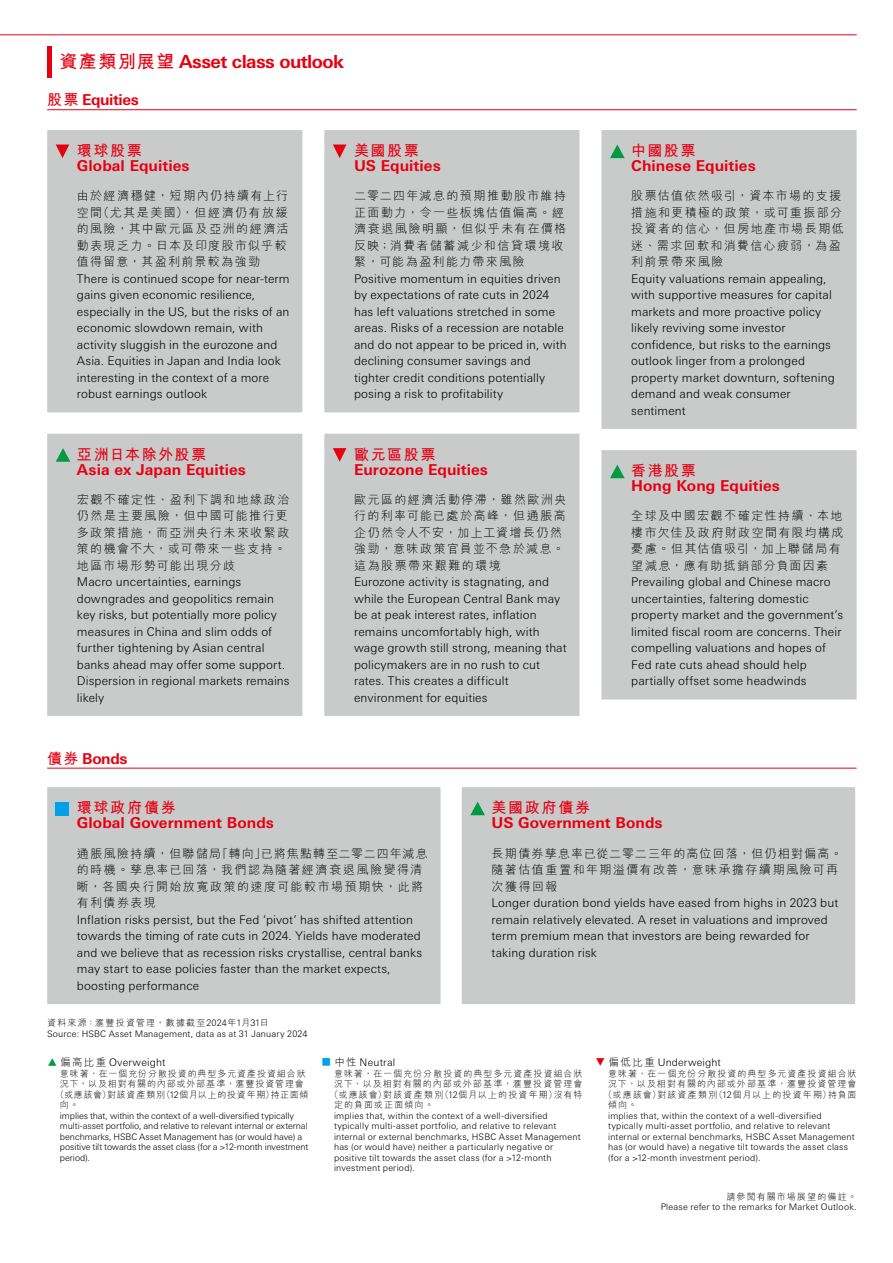
<style>
.page{position:relative;width:893px;height:1263px;background:#fff}
.page>*{position:absolute;margin:0;border:0;box-sizing:border-box;transform-origin:0 0}
.t1{font:700 18px "Univers Nextfor HSBC";letter-spacing:-.03em;color:#e60012}
.t2{font:700 15px "Univers Nextfor HSBC";letter-spacing:.005em;color:#e60012}
.t3{font:700 15px "M Hei H Kfor HSBC";letter-spacing:.105em;color:#e60012}
.t4{font:700 15px "Univers Nextfor HSBC";letter-spacing:-.025em;color:#e60012}
.t5{font:300 12px/16.5px "Univers Nextfor HSBC";letter-spacing:.01em;color:#000}
.t6{font:300 12px/16.5px "M Hei H Kfor HSBC";letter-spacing:.115em;color:#000}
.t7{font:300 10.5px "Univers Nextfor HSBC";letter-spacing:.015em;color:#000}
.t8{font:300 9px/10.5px "Univers Nextfor HSBC";letter-spacing:.015em;color:#000}
.t9{font:300 9px/10.5px "Univers Nextfor HSBC";letter-spacing:-.01em;color:#000}
.t10{font:300 9px "M Hei H Kfor HSBC";letter-spacing:.115em;color:#000}
.t11{font:300 9px "M Hei H Kfor HSBC";letter-spacing:.085em;color:#000}
.t12{font:300 9px "M Hei H Kfor HSBC";letter-spacing:.14em;color:#000}
.t13{font:300 9px "M Hei H Kfor HSBC";letter-spacing:.095em;color:#000}
.s1{font-family:"M Hei H Kfor HSBC"}
.s2{font-family:"Univers Nextfor HSBC"}
.s3{font-family:"M Hei H Kfor HSBC";color:#094}
.s4{font-family:"M Hei H Kfor HSBC";color:#00a0e9}
.s5{font-family:"M Hei H Kfor HSBC";color:#e60012}
</style>
<div class="page">
<div style="left:47px;top:130px;width:255px;height:586px;background:#c9caca"></div>
<svg style="left:56px;top:144px;width:13px;height:14px"></svg>
<svg style="left:56px;top:448px;width:14px;height:14px"></svg>
<hr style="left:47px;top:47px;width:4px;height:31px;background:#e60012">
<hr style="left:47px;top:109px;width:810px;height:1px;background:#e60012">
<div style="left:47px;top:787px;width:394px;height:217px;background:#c9caca"></div>
<div style="left:56px;top:802px;width:13px;height:13px;background:#00a0e9"></div>
<div style="left:462px;top:787px;width:393px;height:217px;background:#c9caca"></div>
<svg style="left:470px;top:802px;width:15px;height:13px"></svg>
<hr style="left:47px;top:768px;width:810px;height:1px;background:#e60012">
<hr style="left:0;top:34px;width:857px;height:1px;background:#e60012">
<div style="left:324px;top:130px;width:255px;height:586px;background:#c9caca"></div>
<svg style="left:333px;top:144px;width:13px;height:14px"></svg>
<svg style="left:333px;top:448px;width:13px;height:14px"></svg>
<div style="left:601px;top:130px;width:256px;height:569px;background:#c9caca"></div>
<svg style="left:610px;top:144px;width:15px;height:14px"></svg>
<svg style="left:610px;top:465px;width:15px;height:13px"></svg>
<h1 class="t1" style="left:60px;top:49px;width:286px"><span class="s1">資產類別展望</span> Asset class outlook</h1>
<p class="t4" style="left:47px;top:89px;width:93px"><span class="s1">股票</span> Equities</p>
<p class="t3" style="left:77px;top:140px;width:66px">環球股票</p>
<p class="t2" style="left:77px;top:155px;width:114px">Global Equities</p>
<p class="t6" style="left:77px;top:187px;width:213px">由於經濟穩健，短期內仍持續有上行空間（尤其是美國），但經濟仍有放緩的風險，其中歐元區及亞洲的經濟活動表現乏力。日本及印度股市似乎較值得留意，其盈利前景較為強勁</p>
<p class="t5" style="left:77px;top:269px;width:214px">There is continued scope for near-term gains given economic resilience, especially in the US, but the risks of an economic slowdown remain, with activity sluggish in the eurozone and Asia. Equities in Japan and India look interesting in the context of a more robust earnings outlook</p>
<p class="t3" style="left:354px;top:140px;width:66px">美國股票</p>
<p class="t2" style="left:354px;top:155px;width:88px">US Equities</p>
<p class="t6" style="left:354px;top:187px;width:214px">二零二四年減息的預期推動股市維持正面動力，令一些板塊估值偏高。經濟衰退風險明顯，但似乎未有在價格反映；消費者儲蓄減少和信貸環境收緊，可能為盈利能力帶來風險</p>
<p class="t5" style="left:354px;top:269px;width:214px">Positive momentum in equities driven by expectations of rate cuts in 2024 has left valuations stretched in some areas. Risks of a recession are notable and do not appear to be priced in, with declining consumer savings and tighter credit conditions potentially posing a risk to profitability</p>
<p class="t3" style="left:77px;top:443px;width:131px">亞洲日本除外股票</p>
<p class="t2" style="left:77px;top:459px;width:170px">Asia ex Japan Equities</p>
<p class="t6" style="left:77px;top:491px;width:214px">宏觀不確定性、盈利下調和地緣政治仍然是主要風險，但中國可能推行更多政策措施，而亞洲央行未來收緊政策的機會不大，或可帶來一些支持。地區市場形勢可能出現分歧</p>
<p class="t5" style="left:77px;top:573px;width:214px">Macro uncertainties, earnings downgrades and geopolitics remain key risks, but potentially more policy measures in China and slim odds of further tightening by Asian central banks ahead may offer some support.<br>Dispersion in regional markets remains likely</p>
<p class="t3" style="left:354px;top:443px;width:83px">歐元區股票</p>
<p class="t2" style="left:354px;top:459px;width:135px">Eurozone Equities</p>
<p class="t6" style="left:354px;top:491px;width:214px">歐元區的經濟活動停滯，雖然歐洲央行的利率可能已處於高峰，但通脹高企仍然令人不安，加上工資增長仍然強勁，意味政策官員並不急於減息。這為股票帶來艱難的環境</p>
<p class="t5" style="left:354px;top:573px;width:214px">Eurozone activity is stagnating, and while the European Central Bank may be at peak interest rates, inflation remains uncomfortably high, with wage growth still strong, meaning that policymakers are in no rush to cut rates. This creates a difficult environment for equities</p>
<p class="t2" style="left:47px;top:748px;width:82px"><span class="s1">債券</span> Bonds</p>
<p class="t3" style="left:631px;top:140px;width:66px">中國股票</p>
<p class="t2" style="left:631px;top:155px;width:126px">Chinese Equities</p>
<p class="t6" style="left:631px;top:187px;width:214px">股票估值依然吸引，資本市場的支援措施和更積極的政策，或可重振部分投資者的信心，但房地產市場長期低迷、需求回軟和消費信心疲弱，為盈利前景帶來風險</p>
<p class="t5" style="left:631px;top:269px;width:205px">Equity valuations remain appealing, with supportive measures for capital markets and more proactive policy likely reviving some investor confidence, but risks to the earnings outlook linger from a prolonged property market downturn, softening demand and weak consumer sentiment</p>
<p class="t3" style="left:631px;top:460px;width:66px">香港股票</p>
<p class="t2" style="left:631px;top:475px;width:150px">Hong Kong Equities</p>
<p class="t6" style="left:631px;top:507px;width:214px">全球及中國宏觀不確定性持續、本地樓市欠佳及政府財政空間有限均構成憂慮。但其估值吸引，加上聯儲局有望減息，應有助抵銷部分負面因素</p>
<p class="t5" style="left:631px;top:573px;width:214px">Prevailing global and Chinese macro uncertainties, faltering domestic property market and the government’s limited fiscal room are concerns. Their compelling valuations and hopes of Fed rate cuts ahead should help partially offset some headwinds</p>
<p class="t3" style="left:77px;top:797px;width:100px">環球政府債券</p>
<p class="t2" style="left:77px;top:812px;width:199px">Global Government Bonds</p>
<p class="t6" style="left:77px;top:845px;width:352px">通脹風險持續，但聯儲局「轉向」已將焦點轉至二零二四年減息的時機。孳息率已回落，我們認為隨著經濟衰退風險變得清晰，各國央行開始放寬政策的速度可能較市場預期快，此將有利債券表現</p>
<p class="t5" style="left:77px;top:910px;width:347px">Inflation risks persist, but the Fed ‘pivot’ has shifted attention towards the timing of rate cuts in 2024. Yields have moderated and we believe that as recession risks crystallise, central banks may start to ease policies faster than the market expects, boosting performance</p>
<p class="t12" style="left:47px;top:1018px;width:223px">資料來源：滙豐投資管理，數據截至<span class="s2">2024</span>年<span class="s2">1</span>月<span class="s2">31</span>日</p>
<p class="t8" style="left:47px;top:1028px;width:262px">Source: HSBC Asset Management, data as at 31 January 2024</p>
<p class="t3" style="left:492px;top:797px;width:100px">美國政府債券</p>
<p class="t2" style="left:492px;top:812px;width:173px">US Government Bonds</p>
<p class="t6" style="left:492px;top:845px;width:352px">長期債券孳息率已從二零二三年的高位回落，但仍相對偏高。隨著估值重置和年期溢價有改善，意味承擔存續期風險可再次獲得回報</p>
<p class="t5" style="left:492px;top:894px;width:348px">Longer duration bond yields have eased from highs in 2023 but remain relatively elevated. A reset in valuations and improved term premium mean that investors are being rewarded for taking duration risk</p>
<p class="t7" style="left:47px;top:1055px;width:120px"><span class="s3">▲</span> <span class="s1">偏高比重</span> Overweight</p>
<p class="t10" style="left:60px;top:1069px;width:247px">意味著，在一個充份分散投資的典型多元資產投資組合狀</p>
<p class="t13" style="left:60px;top:1079px;width:245px">況下，以及相對有關的內部或外部基準，滙豐投資管理會</p>
<p class="t11" style="left:55px;top:1090px;width:255px">（或應該會）對該資產類別（<span class="s2">12</span>個月以上的投資年期）持正面傾</p>
<p class="t10" style="left:60px;top:1100px;width:20px">向。</p>
<p class="t9" style="left:60px;top:1109px;width:250px">implies that, within the context of a well-diversified typically multi-asset portfolio, and relative to relevant internal or external benchmarks, HSBC Asset Management has (or would have) a positive tilt towards the asset class (for a &gt;12-month investment period).</p>
<p class="t7" style="left:321px;top:1055px;width:75px"><span class="s4">■</span> <span class="s1">中性</span> Neutral</p>
<p class="t10" style="left:334px;top:1069px;width:250px">意味著，在一個充份分散投資的典型多元資產投資組合狀</p>
<p class="t10" style="left:334px;top:1079px;width:250px">況下，以及相對有關的內部或外部基準，滙豐投資管理會</p>
<p class="t10" style="left:329px;top:1090px;width:255px">（或應該會）對該資產類別（<span class="s2">12</span>個月以上的投資年期）沒有特</p>
<p class="t10" style="left:334px;top:1100px;width:101px">定的負面或正面傾向。</p>
<p class="t8" style="left:334px;top:1109px;width:248px">implies that, within the context of a well-diversified typically multi-asset portfolio, and relative to relevant internal or external benchmarks, HSBC Asset Management has (or would have) neither a particularly negative or positive tilt towards the asset class (for a &gt;12-month investment period).</p>
<p class="t7" style="left:595px;top:1055px;width:127px"><span class="s5">▼</span> <span class="s1">偏低比重</span> Underweight</p>
<p class="t10" style="left:608px;top:1069px;width:250px">意味著，在一個充份分散投資的典型多元資產投資組合狀</p>
<p class="t10" style="left:608px;top:1079px;width:250px">況下，以及相對有關的內部或外部基準，滙豐投資管理會</p>
<p class="t10" style="left:604px;top:1090px;width:255px">（或應該會）對該資產類別（<span class="s2">12</span>個月以上的投資年期）持負面</p>
<p class="t10" style="left:608px;top:1100px;width:31px">傾向。</p>
<p class="t8" style="left:608px;top:1109px;width:248px">implies that, within the context of a well-diversified typically multi-asset portfolio, and relative to relevant internal or external benchmarks, HSBC Asset Management has (or would have) a negative tilt towards the asset class (for a &gt;12-month investment period).</p>
<p class="t10" style="left:726px;top:1192px;width:132px">請參閱有關市場展望的備註。</p>
<p class="t8" style="left:661px;top:1201px;width:197px">Please refer to the remarks for Market Outlook.</p>
</div>
